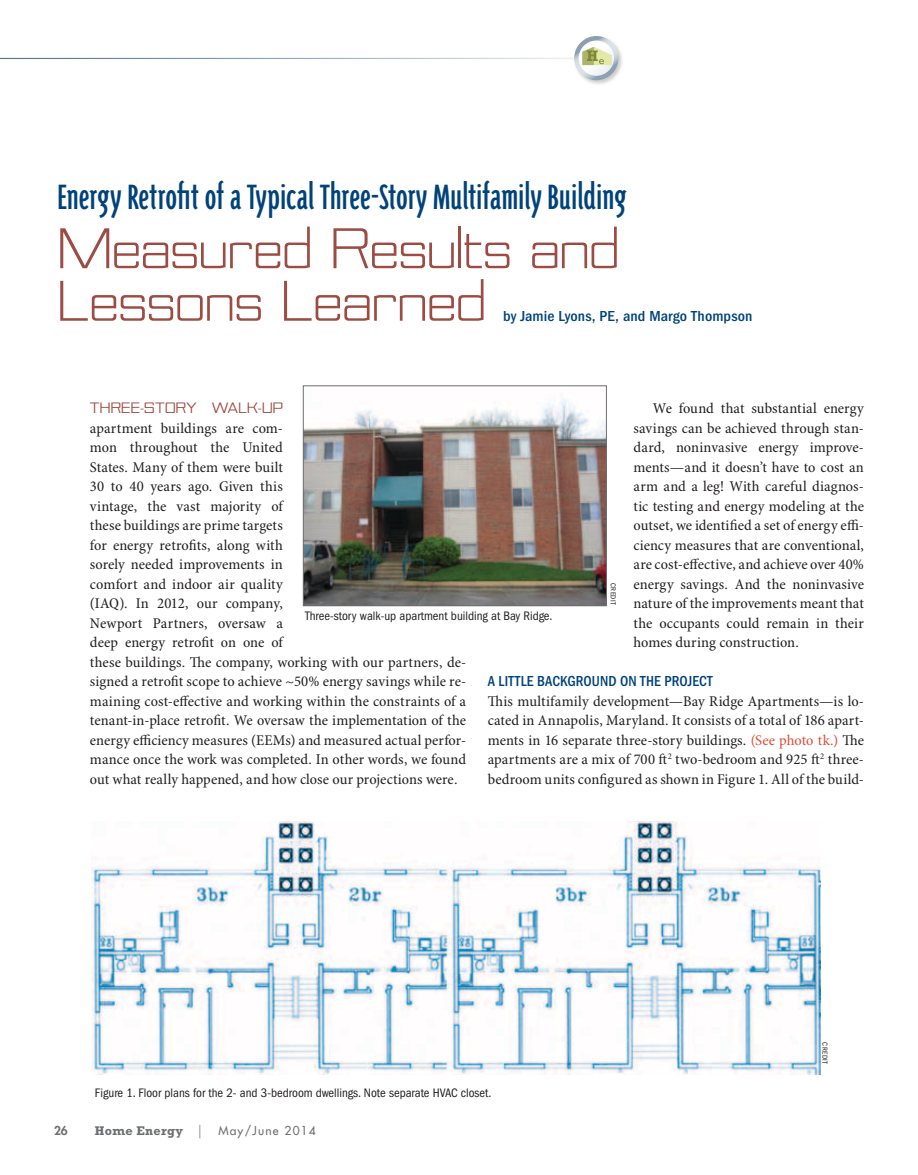
<style>
.page{position:relative;width:918px;height:1175px;background:#fff}
.page>*{position:absolute;margin:0;border:0;box-sizing:border-box;transform-origin:0 0}
.t1{font:57px/52.5px "Nesobrite Bk";letter-spacing:-.01em;color:#9c4c43;scale:1.06 1}
.t2{font:40.5px "Triplex Cond";color:#00427a;scale:1.06 1}
.t3{font:condensed 15px/19.5px "Minion Pro";letter-spacing:.005em;color:#231f20;text-align:justify;scale:1.06 1}
.t4{font:500 condensed 15px "ITC Franklin Gothic Std";letter-spacing:.005em;color:#00427a;scale:1.06 1}
.t5{font:500 condensed 15px "ITC Franklin Gothic Std";letter-spacing:.005em;color:#00427a}
.t6{font:15px "Nesobrite Rg";letter-spacing:.015em;color:#9c4c43;scale:1.06 1}
.t7{font:condensed 12.75px "ITC Franklin Gothic Std";color:#231f20}
.t8{font:700 12.75px "Rockwell Std";letter-spacing:.025em;color:#6d6f71}
.t9{font:500 12px "Futura Std";letter-spacing:.1em;color:#6d6f71}
.t10{font:800 12px "Futura Std";color:#6d6f71}
.t11{font:condensed 7.5px "ITC Franklin Gothic Std";letter-spacing:.055em;color:#231f20}
.s1{color:#dd4e3b}
.s2{font-family:"Serifa Std";font-weight:300;font-size:13.5px}
</style>
<div class="page">
<div style="left:573px;top:35px;width:51px;height:51px;background:#231f20;opacity:.23"></div>
<svg style="left:576px;top:38px;width:40px;height:40px"></svg>
<div style="left:574px;top:36px;width:44px;height:44px;border:4px solid #fff;border-radius:50%"></div>
<svg style="left:582px;top:47px;width:30px;height:18px"></svg>
<img style="left:305px;top:398px;width:300px;height:206px">
<div style="left:303px;top:386px;width:304px;height:220px;border:1px solid #6d6f71"></div>
<img style="left:91px;top:821px;width:729px;height:253px">
<h2 class="t2" style="left:57px;top:179px;width:538px">Energy Retrofit of a Typical Three-Story Multifamily Building</h2>
<h1 class="t1" style="left:57px;top:224px;width:532px">Measured Results and<br>Lessons Learned</h1>
<p class="t4" style="left:503px;top:307px;width:237px">by Jamie Lyons, PE, and Margo Thompson</p>
<p class="t3" style="left:634px;top:399px;width:219px;text-indent:19px">We found that substantial energy savings can be achieved through stan&shy;dard, noninvasive energy improve&shy;ments—and it doesn’t have to cost an arm and a leg! With careful diagnos&shy;tic testing and energy modeling at the outset, we identified a set of energy effi&shy;ciency measures that are conventional, are cost-effective, and achieve over 40% energy savings. And the noninvasive nature of the improvements meant that the occupants could remain in their homes during construction.</p>
<p class="t5" style="left:488px;top:673px;width:226px">A Little Background on the Project</p>
<p class="t3" style="left:488px;top:692px;width:356px">This multifamily development—Bay Ridge Apartments—is lo&shy;cated in Annapolis, Maryland. It consists of a total of 186 apart&shy;ments in 16 separate three-story buildings. <span class="s1">(See photo tk.)</span> The apartments are a mix of 700 ft<sup>2</sup> two-bedroom and 925 ft<sup>2</sup> three&shy;bedroom units configured as shown in Figure 1. All of the build-</p>
<p class="t6" style="left:90px;top:400px;width:184px">THREE-STORY WALK-UP</p>
<p class="t3" style="left:90px;top:419px;width:356px;text-align:left">apartment buildings are com-<br>mon throughout the United<br>States. Many of them were built<br>30 to 40 years ago. Given this<br>vintage, the vast majority of<br>these buildings are prime targets<br>for energy retrofits, along with<br>sorely needed improvements in<br>comfort and indoor air quality<br>(IAQ). In 2012, our company,<br>Newport Partners, oversaw a<br>deep energy retrofit on one of<br>these buildings. The company, working with our partners, de&shy;signed a retrofit scope to achieve ~50% energy savings while re&shy;maining cost-effective and working within the constraints of a tenant-in-place retrofit. We oversaw the implementation of the energy efficiency measures (EEMs) and measured actual perfor&shy;mance once the work was completed. In other words, we found out what really happened, and how close our projections were.</p>
<p class="t11" style="left:618px;top:583px;width:22px;rotate:90deg">credit</p>
<p class="t7" style="left:305px;top:609px;width:249px">Three-story walk-up apartment building at Bay Ridge.</p>
<p class="t7" style="left:95px;top:1085px;width:398px">Figure 1. Floor plans for the 2- and 3-bedroom dwellings. Note separate HVAC closet.</p>
<p class="t10" style="left:54px;top:1122px;width:15px">26</p>
<p class="t8" style="left:95px;top:1122px;width:108px">Home Energy <span class="s2">|</span></p>
<p class="t9" style="left:218px;top:1122px;width:99px">May/June 2014</p>
<p class="t11" style="left:829px;top:1042px;width:22px;rotate:90deg">credit</p>
</div>
